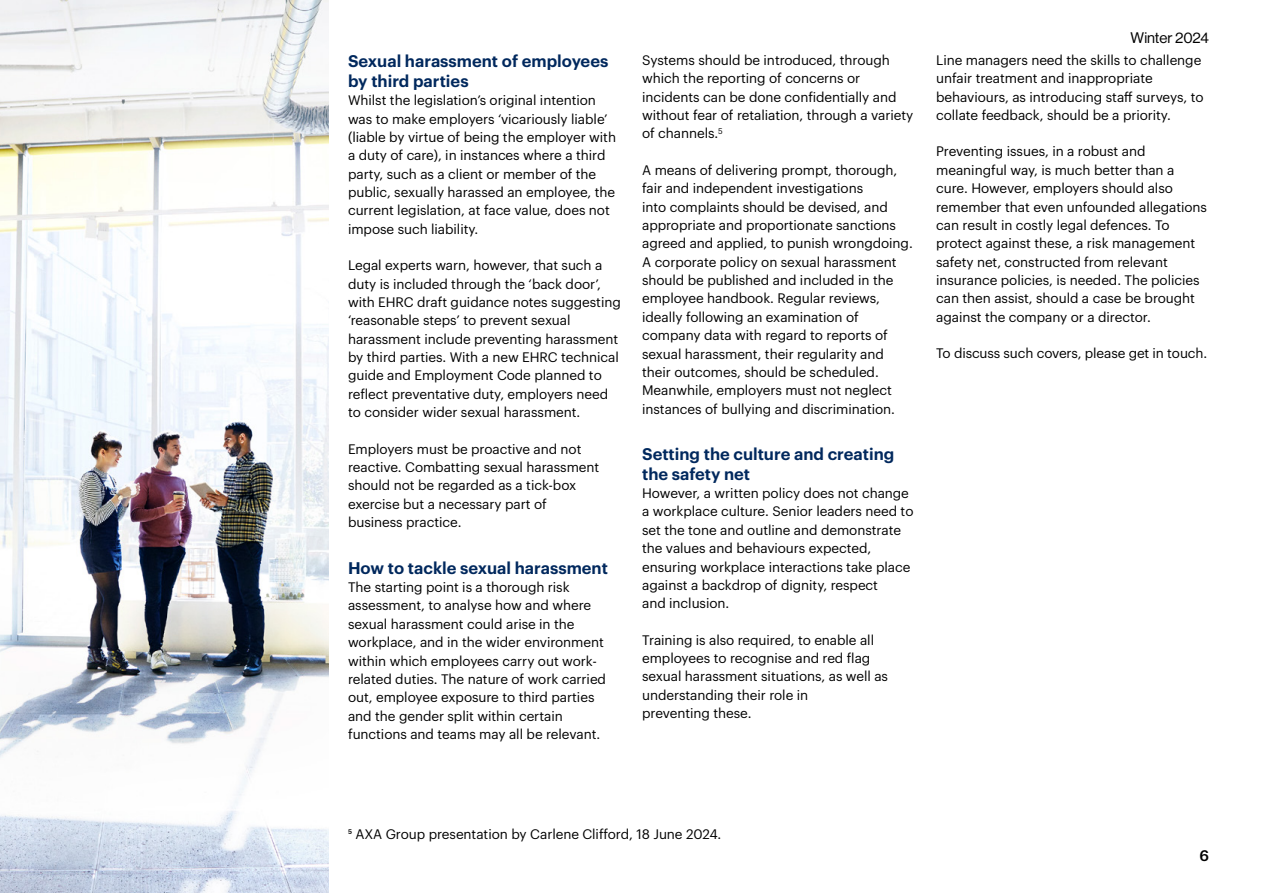
<style>
.page{position:relative;width:1263px;height:893px;background:#fff}
.page>*{position:absolute;margin:0;border:0;box-sizing:border-box;transform-origin:0 0}
.t1{font:600 16.5px/19.5px "Graphik";color:#01285d}
.t2{font:15px "N Haas Grotesk DS Pro 55 Rg";color:#000}
.t3{font:500 15px "Graphik";color:#000}
.t4{font:13.5px/18.3px "Graphik";letter-spacing:-.005em;color:#000}
</style>
<div class="page">
<img style="left:0;top:0;width:328px;height:893px">
<p class="t1" style="left:348px;top:50px;width:262px">Sexual harassment of employees by third parties</p>
<p class="t4" style="left:348px;top:90px;width:270px">Whilst the legislation’s original intention was to make employers ‘vicariously liable’ (liable by virtue of being the employer with a duty of care), in instances where a third party, such as a client or member of the public, sexually harassed an employee, the current legislation, at face value, does not impose such liability.</p>
<p class="t4" style="left:348px;top:255px;width:274px">Legal experts warn, however, that such a duty is included through the ‘back door’, with EHRC draft guidance notes suggesting ‘reasonable steps’ to prevent sexual harassment include preventing harassment by third parties. With a new EHRC technical guide and Employment Code planned to reflect preventative duty, employers need to consider wider sexual harassment.</p>
<p class="t4" style="left:348px;top:438px;width:253px">Employers must be proactive and not reactive. Combatting sexual harassment should not be regarded as a tick-box exercise but a necessary part of business practice.</p>
<p class="t1" style="left:348px;top:556px;width:261px">How to tackle sexual harassment</p>
<p class="t4" style="left:348px;top:577px;width:259px">The starting point is a thorough risk assessment, to analyse how and where sexual harassment could arise in the workplace, and in the wider environment within which employees carry out work&shy;related duties. The nature of work carried out, employee exposure to third parties and the gender split within certain functions and teams may all be relevant.</p>
<p class="t4" style="left:642px;top:50px;width:273px">Systems should be introduced, through which the reporting of concerns or incidents can be done confidentially and without fear of retaliation, through a variety of channels.<sup>5</sup></p>
<p class="t4" style="left:642px;top:160px;width:272px">A means of delivering prompt, thorough, fair and independent investigations<br>into complaints should be devised, and appropriate and proportionate sanctions agreed and applied, to punish wrongdoing.<br>A corporate policy on sexual harassment should be published and included in the employee handbook. Regular reviews, ideally following an examination of company data with regard to reports of sexual harassment, their regularity and their outcomes, should be scheduled.<br>Meanwhile, employers must not neglect instances of bullying and discrimination.</p>
<p class="t1" style="left:642px;top:443px;width:254px">Setting the culture and creating the safety net</p>
<p class="t4" style="left:642px;top:483px;width:273px">However, a written policy does not change a workplace culture. Senior leaders need to set the tone and outline and demonstrate the values and behaviours expected, ensuring workplace interactions take place against a backdrop of dignity, respect<br>and inclusion.</p>
<p class="t4" style="left:642px;top:630px;width:247px">Training is also required, to enable all employees to recognise and red flag sexual harassment situations, as well as understanding their role in<br>preventing these.</p>
<p class="t2" style="left:1130px;top:30px;width:80px">Winter 2024</p>
<p class="t4" style="left:936px;top:50px;width:269px">Line managers need the skills to challenge unfair treatment and inappropriate behaviours, as introducing staff surveys, to collate feedback, should be a priority.</p>
<p class="t4" style="left:936px;top:141px;width:272px">Preventing issues, in a robust and meaningful way, is much better than a cure. However, employers should also remember that even unfounded allegations can result in costly legal defences. To protect against these, a risk management safety net, constructed from relevant insurance policies, is needed. The policies can then assist, should a case be brought against the company or a director.</p>
<p class="t4" style="left:936px;top:343px;width:272px">To discuss such covers, please get in touch.</p>
<p class="t4" style="left:348px;top:824px;width:375px">5 AXA Group presentation by Carlene Clifford, 18 June 2024.</p>
<p class="t3" style="left:1199px;top:844px;width:11px">6</p>
</div>
